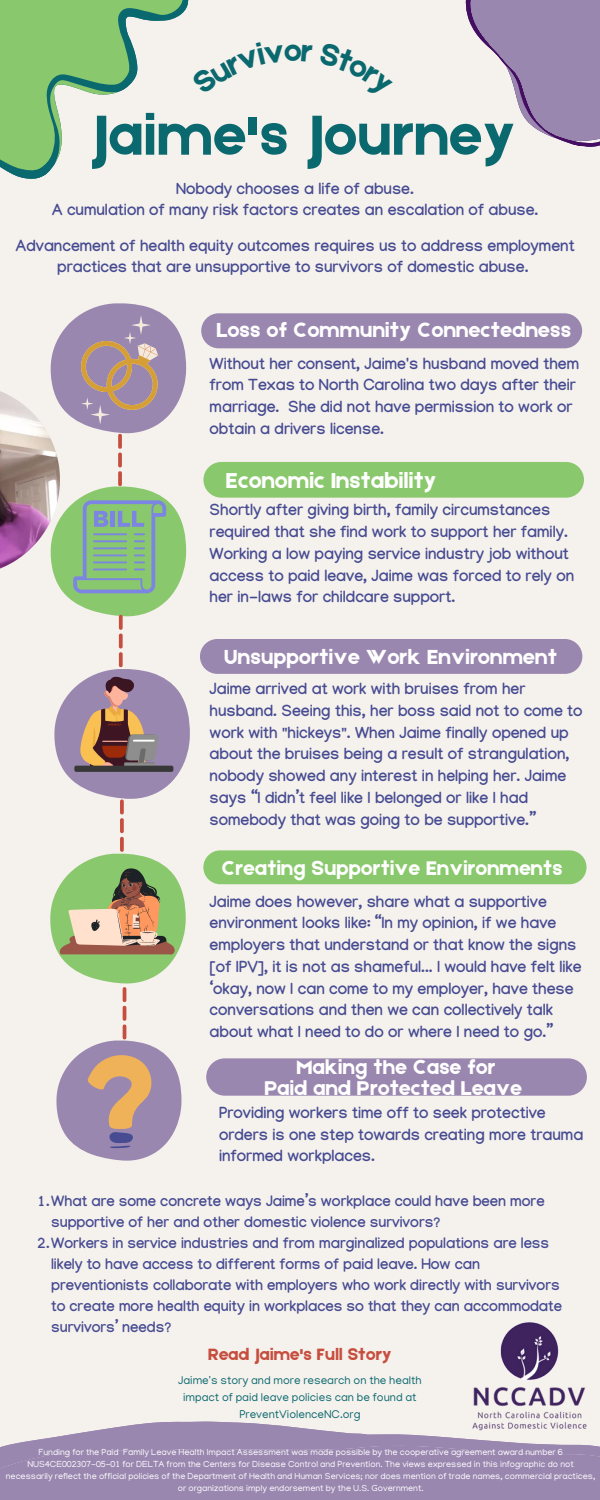
<style>
.page{position:relative;width:600px;height:1500px;background:#f5f1ec}
.page>*{position:absolute;margin:0;border:0;box-sizing:border-box;transform-origin:0 0}
.t1{font:60px "Etna";letter-spacing:.015em;color:#0a686f}
.t2{font:31.9px "Etna";color:#0a686f}
.t3{font:23px "Etna";letter-spacing:.015em;color:#fff}
.t4{font:21.7px "Etna";letter-spacing:.015em;color:#fff}
.t5{font:21.6px "Etna";letter-spacing:.015em;color:#fff}
.t6{font:21.2px/20.9px "Etna";letter-spacing:.015em;color:#fff;text-align:center}
.t7{font:21px "Etna";letter-spacing:.015em;color:#fff}
.t8{font:17.4px "Etna";letter-spacing:.015em;color:#c64e3e}
.t9{font:700 16px/21.8px "Manjari";color:#464b92}
.t10{font:700 15px "Manjari";color:#464b92}
.t11{font:11.6px/17.4px "Manjari";color:#0a686f;text-align:center}
.t12{font:9px/12px "Manjari";color:#fff;text-align:center}
</style>
<div class="page">
<svg style="left:0;top:1421px;width:600px;height:79px;background:#a695b7"></svg>
<svg style="left:465px;top:0;width:135px;height:147px"></svg>
<svg style="left:0;top:0;width:189px;height:179px"></svg>
<div style="left:201px;top:313px;width:381px;height:35px;background:#9a87b0;border-radius:18px"></div>
<div style="left:203px;top:462px;width:381px;height:36px;background:#8ac86d;border-radius:18px"></div>
<div style="left:200px;top:639px;width:382px;height:35px;background:#9a87b0;border-radius:17px"></div>
<div style="left:203px;top:850px;width:384px;height:34px;background:#8ac86d;border-radius:17px"></div>
<svg style="left:50px;top:303px;width:140px;height:858px"></svg>
<div style="left:206px;top:1058px;width:381px;height:38px;background:#9a87b0;border-radius:19px"></div>
<img style="left:471px;top:1322px;width:120px;height:110px">
<img style="left:0;top:384px;width:60px;height:191px">
<h2 class="t2" style="left:284px;top:28px;width:19px">o</h2>
<h1 class="t1" style="left:90px;top:93px;width:427px">Jaime's Journey</h1>
<p class="t9" style="left:52px;top:180px;width:488px;text-align:center">Nobody chooses a life of abuse.<br>A cumulation of many risk factors creates an escalation of abuse.</p>
<p class="t9" style="left:15px;top:237px;width:561px;text-align:center">Advancement of health equity outcomes requires us to address employment practices that are unsupportive to survivors of domestic abuse.</p>
<h3 class="t5" style="left:216px;top:314px;width:356px">Loss of Community Connectedness</h3>
<p class="t9" style="left:210px;top:355px;width:371px">Without her consent, Jaime's husband moved them from Texas to North Carolina two days after their marriage. She did not have permission to work or obtain a drivers license.</p>
<h3 class="t3" style="left:226px;top:464px;width:212px">Economic Instability</h3>
<p class="t9" style="left:210px;top:502px;width:366px">Shortly after giving birth, family circumstances required that she find work to support her family.<br>Working a low paying service industry job without access to paid leave, Jaime was forced to rely on her in-laws for childcare support.</p>
<h3 class="t4" style="left:224px;top:642px;width:334px">Unsupportive Work Environment</h3>
<p class="t9" style="left:210px;top:681px;width:374px">Jaime arrived at work with bruises from her husband. Seeing this, her boss said not to come to work with "hickeys". When Jaime finally opened up about the bruises being a result of strangulation, nobody showed any interest in helping her. Jaime says “I didn’t feel like I belonged or like I had somebody that was going to be supportive.”</p>
<h3 class="t7" style="left:222px;top:853px;width:342px">Creating Supportive Environments</h3>
<p class="t9" style="left:210px;top:893px;width:374px">Jaime does however, share what a supportive environment looks like: “In my opinion, if we have employers that understand or that know the signs [of IPV], it is not as shameful... I would have felt like ‘okay, now I can come to my employer, have these conversations and then we can collectively talk about what I need to do or where I need to go.”</p>
<h3 class="t6" style="left:264px;top:1055px;width:259px">Making the Case for<br>Paid and Protected Leave</h3>
<p class="t9" style="left:219px;top:1105px;width:366px">Providing workers time off to seek protective orders is one step towards creating more trauma informed workplaces.</p>
<p class="t10" style="left:37px;top:1195px;width:509px">1.What are some concrete ways Jaime’s workplace could have been more</p>
<p class="t10" style="left:51px;top:1216px;width:391px">supportive of her and other domestic violence survivors?</p>
<p class="t10" style="left:37px;top:1237px;width:514px">2.Workers in service industries and from marginalized populations are less</p>
<p class="t10" style="left:51px;top:1258px;width:430px">likely to have access to different forms of paid leave. How can</p>
<p class="t10" style="left:51px;top:1279px;width:510px">preventionists collaborate with employers who work directly with survivors</p>
<p class="t10" style="left:51px;top:1300px;width:513px">to create more health equity in workplaces so that they can accommodate</p>
<p class="t10" style="left:51px;top:1321px;width:122px">survivors’ needs?</p>
<p class="t8" style="left:208px;top:1342px;width:185px">Read Jaime's Full Story</p>
<p class="t11" style="left:178px;top:1373px;width:245px">Jaime's story and more research on the health impact of paid leave policies can be found at<br>PreventViolenceNC.org</p>
<p class="t12" style="left:6px;top:1447px;width:591px">Funding for the Paid Family Leave Health Impact Assessment was made possible by the cooperative agreement award number 6<br>NUS4CE002307-05-01 for DELTA from the Centers for Disease Control and Prevention. The views expressed in this infographic do not necessarily reflect the official policies of the Department of Health and Human Services; nor does mention of trade names, commercial practices, or organizations imply endorsement by the U.S. Government.</p>
</div>
